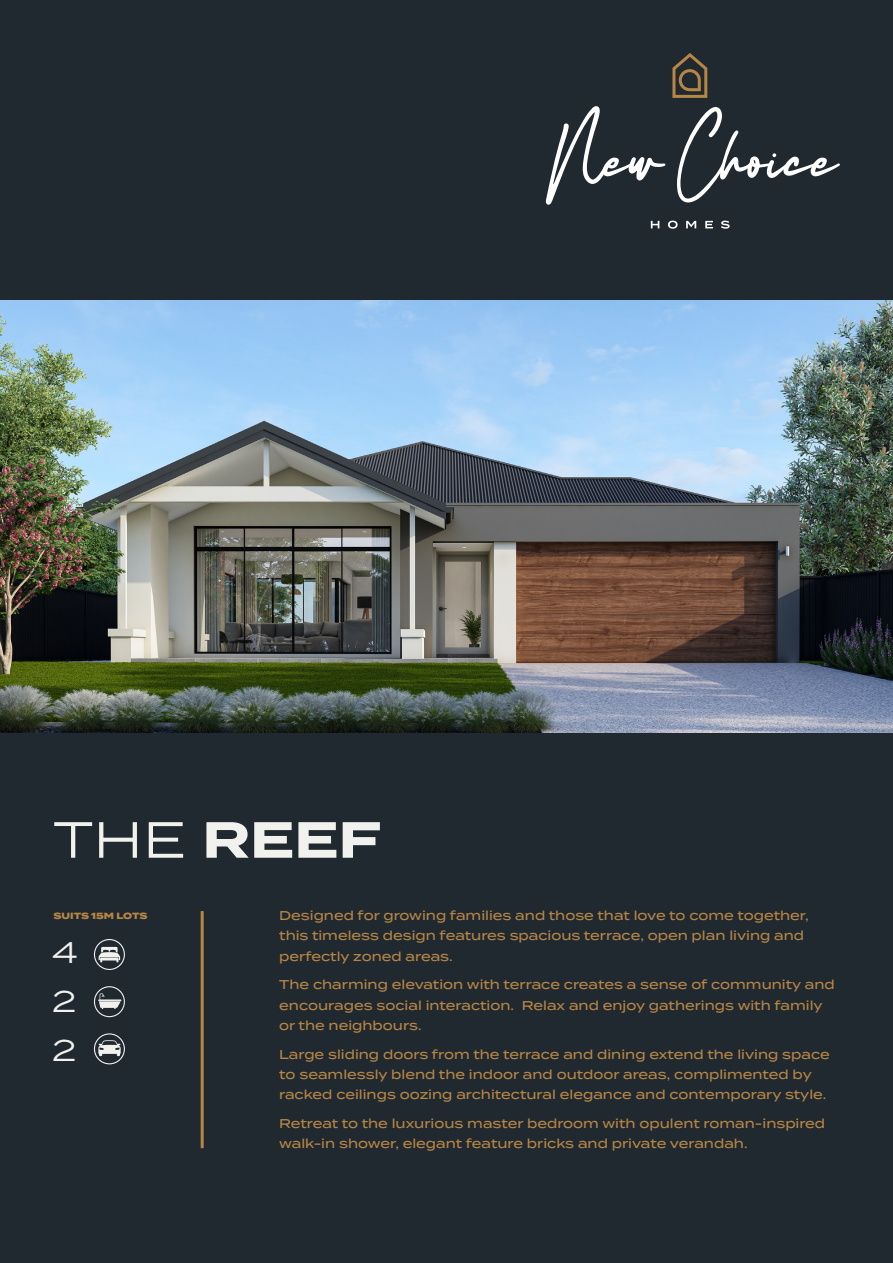
<style>
.page{position:relative;width:893px;height:1263px;background:#202830}
.page>*{position:absolute;margin:0;border:0;box-sizing:border-box;transform-origin:0 0}
.t1{font:700 50.85px "Termina";color:#f1f2ee}
.t2{font:29.85px/48.6px "Termina";color:#f1f2ee;text-align:justify}
.t3{font:500 12.75px/20.2px "Termina";color:#b68645}
.t4{font:800 9px "Termina";color:#b68645}
.s1{font-weight:400}
</style>
<div class="page">
<svg style="left:546px;top:106px;width:119px;height:99px"></svg>
<svg style="left:677px;top:107px;width:163px;height:95px"></svg>
<svg style="left:651px;top:221px;width:8px;height:7px"></svg>
<svg style="left:668px;top:221px;width:10px;height:8px"></svg>
<svg style="left:686px;top:221px;width:10px;height:7px"></svg>
<svg style="left:705px;top:221px;width:8px;height:7px"></svg>
<svg style="left:721px;top:221px;width:9px;height:8px"></svg>
<svg style="left:672px;top:53px;width:35px;height:45px"></svg>
<svg style="left:99px;top:947px;width:21px;height:15px"></svg>
<div style="left:94px;top:939px;width:31px;height:31px;border:1px solid #f1f2ee;border-radius:50%"></div>
<hr style="left:98px;top:999px;width:23px;height:2px;background:#f1f2ee">
<svg style="left:99px;top:993px;width:22px;height:16px"></svg>
<div style="left:94px;top:986px;width:31px;height:31px;border:1px solid #f1f2ee;border-radius:50%"></div>
<svg style="left:98px;top:1040px;width:23px;height:16px"></svg>
<div style="left:94px;top:1033px;width:31px;height:31px;border:1px solid #f1f2ee;border-radius:50%"></div>
<hr style="left:201px;top:911px;width:3px;height:237px;background:#b68645">
<img style="left:0;top:301px;width:893px;height:431px">
<h1 class="t1" style="left:53px;top:802px;width:329px"><span class="s1">THE</span> REEF</h1>
<p class="t4" style="left:54px;top:909px;width:95px">SUITS 15M LOTS</p>
<h2 class="t2" style="left:52px;top:927px;width:27px">4<br>2<br>2</h2>
<p class="t3" style="left:279px;top:905px;width:531px">Designed for growing families and those that love to come together, this timeless design features spacious terrace, open plan living and perfectly zoned areas.</p>
<p class="t3" style="left:279px;top:974px;width:557px">The charming elevation with terrace creates a sense of community and encourages social interaction. Relax and enjoy gatherings with family or the neighbours.</p>
<p class="t3" style="left:279px;top:1044px;width:552px">Large sliding doors from the terrace and dining extend the living space to seamlessly blend the indoor and outdoor areas, complimented by racked ceilings oozing architectural elegance and contemporary style.</p>
<p class="t3" style="left:279px;top:1113px;width:547px">Retreat to the luxurious master bedroom with opulent roman-inspired walk-in shower, elegant feature bricks and private verandah.</p>
</div>
